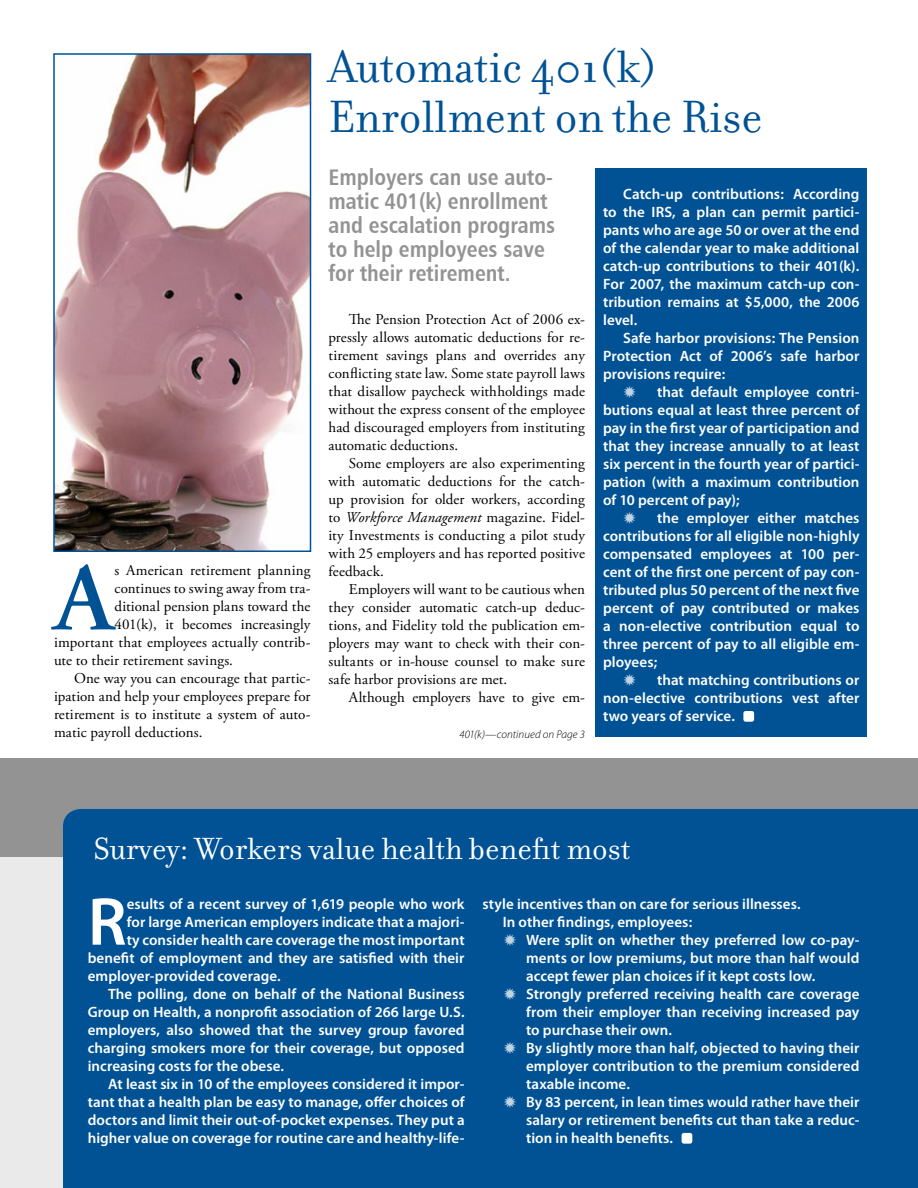
<style>
.page{position:relative;width:918px;height:1188px;background:#fff}
.page>*{position:absolute;margin:0;border:0;box-sizing:border-box;transform-origin:0 0}
.body_copy_first_para{font:600 96.45px "Adobe Garamond Pro";color:#005295}
.interior_sidebar_first_para{font:600 68.4px "Myriad Pro";color:#fff}
.headline{font:48.75px/49.5px "Filosofia";color:#005295}
.interior_sidebar_headline{font:33px "Filosofia";color:#fff}
.main_subhead{font:22.5px/24px "Humanist 777 BT Bold Condensed B";color:#939393}
.interior_sidebar{font:600 15px/18px "Myriad Pro";letter-spacing:.005em;color:#fff;text-align:justify}
.body_copy{font:15px/18px "Adobe Garamond Pro";letter-spacing:.005em;color:#000;text-align:justify}
.interior_sidebar_first_para-2{font:600 15px "Myriad Pro";letter-spacing:.005em;color:#fff}
.body_copy_first_para-2{font:15px "Adobe Garamond Pro";letter-spacing:.01em;color:#000}
.t1{font:italic 300 11.25px "Myriad Pro";letter-spacing:.005em;color:#000}
.s1{font-style:italic}
</style>
<div class="page">
<div style="left:0;top:831px;width:230px;height:357px;background:#eaeaea"></div>
<div style="left:0;top:758px;width:918px;height:99px;background:#939393"></div>
<div style="left:63px;top:809px;width:855px;height:379px;background:#005295"></div>
<img style="left:56px;top:56px;width:252px;height:493px">
<div style="left:53px;top:53px;width:258px;height:499px;border:2px solid #005295"></div>
<div style="left:682px;top:1133px;width:10px;height:11px;background:#fff;border-radius:2px"></div>
<div style="left:596px;top:168px;width:271px;height:569px;background:#005295"></div>
<div style="left:743px;top:711px;width:11px;height:11px;background:#fff;border-radius:2px"></div>
<svg style="left:504px;top:933px;width:12px;height:13px"></svg>
<svg style="left:504px;top:987px;width:12px;height:13px"></svg>
<svg style="left:504px;top:1041px;width:12px;height:13px"></svg>
<svg style="left:504px;top:1095px;width:12px;height:13px"></svg>
<p class="body_copy_first_para" style="left:54px;top:543px;width:62px">A</p>
<p class="body_copy_first_para-2" style="left:114px;top:562px;width:198px">s American retirement planning</p>
<p class="body_copy_first_para-2" style="left:114px;top:580px;width:198px">continues to swing away from tra-</p>
<p class="body_copy_first_para-2" style="left:114px;top:598px;width:197px">ditional pension plans toward the</p>
<p class="body_copy_first_para-2" style="left:114px;top:616px;width:197px">401(k), it becomes increasingly</p>
<p class="body_copy_first_para-2" style="left:54px;top:634px;width:258px">important that employees actually contrib-</p>
<p class="body_copy_first_para-2" style="left:54px;top:652px;width:181px">ute to their retirement savings.</p>
<p class="body_copy" style="left:54px;top:670px;width:258px;text-indent:20px">One way you can encourage that partic&shy;ipation and help your employees prepare for retirement is to institute a system of auto&shy;matic payroll deductions.</p>
<p class="headline" style="left:328px;top:43px;width:435px">Automatic 401(k)<br>Enrollment on the Rise</p>
<p class="main_subhead" style="left:328px;top:165px;width:228px">Employers can use auto&shy;matic 401(k) enrollment and escalation programs to help employees save for their retirement.</p>
<p class="interior_sidebar" style="left:603px;top:185px;width:258px;text-indent:20px">Catch-up contributions: According to the IRS, a plan can permit partici&shy;pants who are age 50 or over at the end of the calendar year to make additional catch-up contributions to their 401(k).<br>For 2007, the maximum catch-up con&shy;tribution remains at $5,000, the 2006 level.</p>
<p class="interior_sidebar" style="left:603px;top:329px;width:258px;text-indent:20px">Safe harbor provisions: The Pension Protection Act of 2006’s safe harbor provisions require:</p>
<p class="interior_sidebar" style="left:603px;top:383px;width:258px;text-indent:54px">that default employee contri&shy;butions equal at least three percent of pay in the first year of participation and that they increase annually to at least six percent in the fourth year of partici&shy;pation (with a maximum contribution of 10 percent of pay);</p>
<p class="interior_sidebar" style="left:603px;top:509px;width:258px;text-indent:54px">the employer either matches contributions for all eligible non-highly compensated employees at 100 per&shy;cent of the first one percent of pay con&shy;tributed plus 50 percent of the next five percent of pay contributed or makes a non-elective contribution equal to three percent of pay to all eligible em&shy;ployees;</p>
<p class="interior_sidebar" style="left:603px;top:671px;width:258px;text-indent:54px">that matching contributions or non-elective contributions vest after two years of service.</p>
<p class="body_copy" style="left:328px;top:311px;width:258px;text-indent:20px">The Pension Protection Act of 2006 ex&shy;pressly allows automatic deductions for re&shy;tirement savings plans and overrides any conflicting state law. Some state payroll laws that disallow paycheck withholdings made without the express consent of the employee had discouraged employers from instituting automatic deductions.</p>
<p class="body_copy" style="left:328px;top:455px;width:258px;text-indent:20px">Some employers are also experimenting with automatic deductions for the catch&shy;up provision for older workers, according to <span class="s1">Workforce Management</span> magazine. Fidel&shy;ity Investments is conducting a pilot study with 25 employers and has reported positive feedback.</p>
<p class="body_copy" style="left:328px;top:581px;width:258px;text-indent:20px">Employers will want to be cautious when they consider automatic catch-up deduc&shy;tions, and Fidelity told the publication em&shy;ployers may want to check with their con&shy;sultants or in-house counsel to make sure safe harbor provisions are met.</p>
<p class="body_copy" style="left:349px;top:689px;width:238px">Although employers have to give em-</p>
<p class="t1" style="left:459px;top:728px;width:127px">401(k)—continued on Page 3</p>
<p class="interior_sidebar_headline" style="left:94px;top:830px;width:538px">Survey: Workers value health benefit most</p>
<p class="interior_sidebar_first_para" style="left:88px;top:884px;width:40px">R</p>
<p class="interior_sidebar_first_para-2" style="left:127px;top:895px;width:339px">esults of a recent survey of 1,619 people who work</p>
<p class="interior_sidebar_first_para-2" style="left:127px;top:913px;width:339px">for large American employers indicate that a majori-</p>
<p class="interior_sidebar_first_para-2" style="left:127px;top:931px;width:339px">ty consider health care coverage the most important</p>
<p class="interior_sidebar_first_para-2" style="left:88px;top:949px;width:378px">benefit of employment and they are satisfied with their</p>
<p class="interior_sidebar_first_para-2" style="left:88px;top:967px;width:195px">employer-provided coverage.</p>
<p class="interior_sidebar" style="left:88px;top:985px;width:378px;text-indent:20px">The polling, done on behalf of the National Business Group on Health, a nonprofit association of 266 large U.S. employers, also showed that the survey group favored charging smokers more for their coverage, but opposed increasing costs for the obese.</p>
<p class="interior_sidebar" style="left:88px;top:1075px;width:378px;text-indent:20px">At least six in 10 of the employees considered it impor&shy;tant that a health plan be easy to manage, offer choices of doctors and limit their out-of-pocket expenses. They put a higher value on coverage for routine care and healthy-life-</p>
<p class="interior_sidebar" style="left:483px;top:895px;width:320px">style incentives than on care for serious illnesses.</p>
<p class="interior_sidebar" style="left:503px;top:913px;width:191px">In other findings, employees:</p>
<p class="interior_sidebar" style="left:526px;top:931px;width:335px">Were split on whether they preferred low co-pay&shy;ments or low premiums, but more than half would accept fewer plan choices if it kept costs low.</p>
<p class="interior_sidebar" style="left:526px;top:985px;width:335px">Strongly preferred receiving health care coverage from their employer than receiving increased pay to purchase their own.</p>
<p class="interior_sidebar" style="left:526px;top:1039px;width:335px">By slightly more than half, objected to having their employer contribution to the premium considered taxable income.</p>
<p class="interior_sidebar" style="left:526px;top:1093px;width:335px">By 83 percent, in lean times would rather have their salary or retirement benefits cut than take a reduc&shy;tion in health benefits.</p>
</div>
